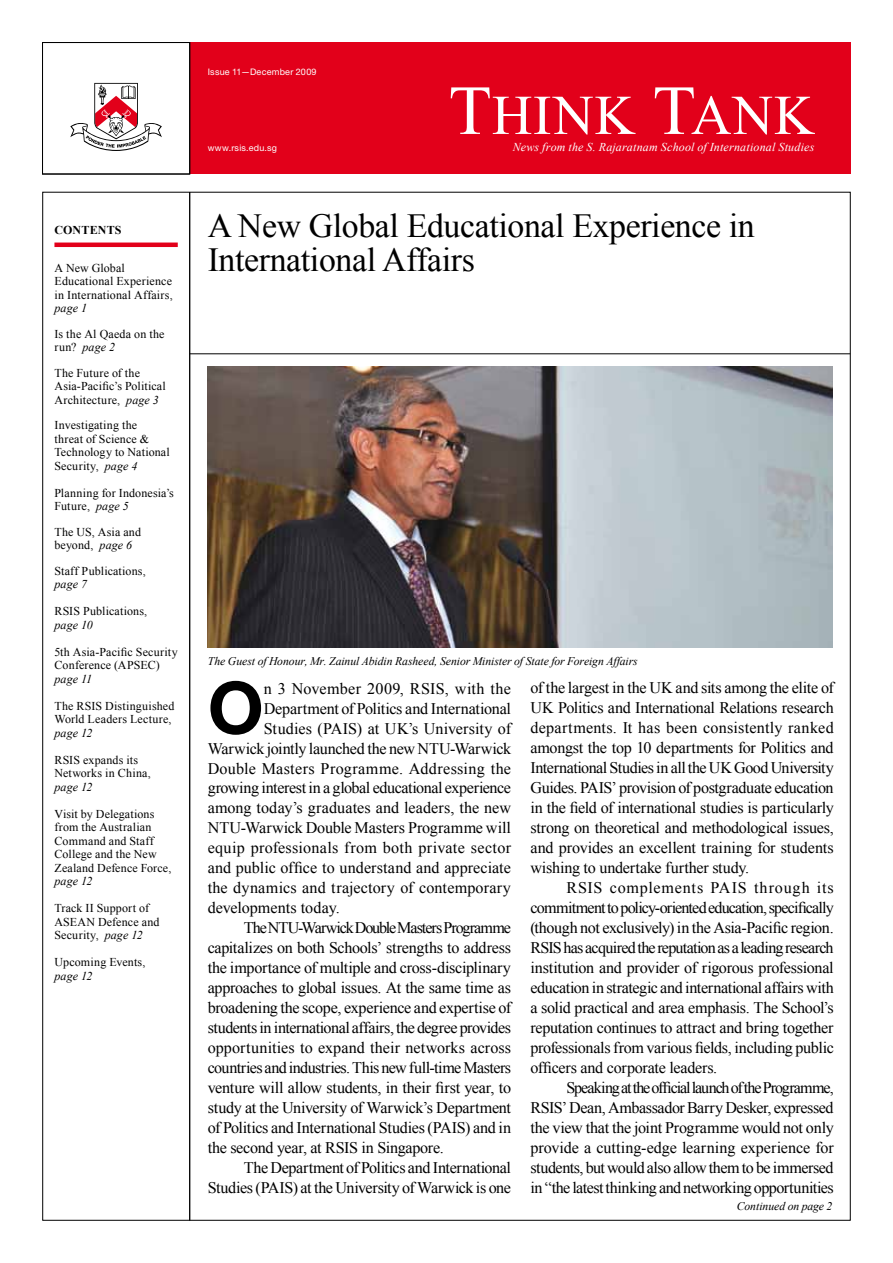
<style>
.page{position:relative;width:893px;height:1263px;background:#fff}
.page>*{position:absolute;margin:0;border:0;box-sizing:border-box;transform-origin:0 0}
.t1{font:700 72.15px "Helvetica Neue";color:#000}
.t2{font:56.25px "Times New Roman";letter-spacing:.015em;color:#fff}
.t3{font:33.75px/34.5px "Times New Roman";letter-spacing:-.01em;color:#000}
.t4{font:16.2px/20px "Times New Roman";letter-spacing:-.01em;color:#000;text-align:justify}
.t5{font:16.2px "Times New Roman";letter-spacing:.02em;color:#000}
.t6{font:16.2px "Times New Roman";letter-spacing:-.03em;color:#000}
.t7{font:16.2px "Times New Roman";letter-spacing:.015em;color:#000}
.t8{font:16.2px "Times New Roman";letter-spacing:-.06em;color:#000}
.t9{font:16.2px "Times New Roman";letter-spacing:.025em;color:#000}
.t10{font:12px/13.5px "Times New Roman";letter-spacing:.015em;color:#000}
.t11{font:italic 12px "Times New Roman";letter-spacing:.015em;color:#fff}
.t12{font:italic 12px "Times New Roman";letter-spacing:.01em;color:#000}
.t13{font:700 12px "Times New Roman";letter-spacing:.01em;color:#000}
.t14{font:italic 11.7px "Times New Roman";letter-spacing:-.005em;color:#000}
.t15{font:9px "Helvetica Neue";letter-spacing:.025em;color:#fff}
.s1{font-style:italic}
.s2{font-size:70.2px}
</style>
<div class="page">
<div style="left:190px;top:42px;width:660px;height:132px;background:#e2001a"></div>
<svg style="left:70px;top:83px;width:92px;height:68px"></svg>
<div style="left:42px;top:42px;width:148px;height:132px;border:1px solid #000"></div>
<hr style="left:189px;top:192px;width:1px;height:1028px;background:#000">
<hr style="left:190px;top:354px;width:660px;height:1px;background:#000">
<hr style="left:54px;top:243px;width:124px;height:4px;background:#e2001a">
<img style="left:208px;top:366px;width:624px;height:282px">
<p class="t13" style="left:54px;top:222px;width:69px">CONTENTS</p>
<p class="t10" style="left:54px;top:261px;width:120px">A New Global<br>Educational Experience in International Affairs,</p>
<p class="t12" style="left:54px;top:300px;width:34px">page 1</p>
<p class="t10" style="left:54px;top:327px;width:111px">Is the Al Qaeda on the run? <span class="s1">page 2</span></p>
<p class="t10" style="left:54px;top:366px;width:113px">The Future of the<br>Asia-Pacific’s Political<br>Architecture, <span class="s1">page 3</span></p>
<p class="t10" style="left:54px;top:418px;width:117px">Investigating the<br>threat of Science &amp;<br>Technology to National<br>Security, <span class="s1">page 4</span></p>
<p class="t10" style="left:54px;top:486px;width:121px">Planning for Indonesia’s<br>Future, <span class="s1">page 5</span></p>
<p class="t10" style="left:54px;top:525px;width:88px">The US, Asia and beyond, <span class="s1">page 6</span></p>
<p class="t10" style="left:54px;top:564px;width:93px">Staff Publications,</p>
<p class="t12" style="left:54px;top:576px;width:34px">page 7</p>
<p class="t10" style="left:54px;top:604px;width:94px">RSIS Publications,</p>
<p class="t12" style="left:54px;top:616px;width:40px">page 10</p>
<p class="t10" style="left:54px;top:645px;width:125px">5th Asia-Pacific Security<br>Conference (APSEC)</p>
<p class="t12" style="left:54px;top:670px;width:39px">page 11</p>
<p class="t10" style="left:54px;top:699px;width:121px">The RSIS Distinguished<br>World Leaders Lecture,</p>
<p class="t12" style="left:54px;top:724px;width:40px">page 12</p>
<p class="t10" style="left:54px;top:753px;width:98px">RSIS expands its<br>Networks in China,</p>
<p class="t12" style="left:54px;top:778px;width:40px">page 12</p>
<p class="t10" style="left:54px;top:807px;width:118px">Visit by Delegations from the Australian<br>Command and Staff<br>College and the New<br>Zealand Defence Force,</p>
<p class="t12" style="left:54px;top:873px;width:40px">page 12</p>
<p class="t10" style="left:54px;top:901px;width:107px">Track II Support of<br>ASEAN Defence and<br>Security, <span class="s1">page 12</span></p>
<p class="t10" style="left:54px;top:955px;width:93px">Upcoming Events,</p>
<p class="t12" style="left:54px;top:967px;width:40px">page 12</p>
<p class="t15" style="left:208px;top:67px;width:110px">Issue 11—December 2009</p>
<p class="t15" style="left:208px;top:142px;width:71px">www.rsis.edu.sg</p>
<h2 class="t2" style="left:449px;top:77px;width:367px"><span class="s2">T</span>hink <span class="s2">T</span>ank</h2>
<p class="t11" style="left:513px;top:139px;width:303px">News from the S. Rajaratnam School of International Studies</p>
<h3 class="t3" style="left:208px;top:208px;width:549px">A New Global Educational Experience in<br>International Affairs</h3>
<p class="t14" style="left:208px;top:653px;width:432px">The Guest of Honour, Mr. Zainul Abidin Rasheed, Senior Minister of State for Foreign Affairs</p>
<h1 class="t1" style="left:208px;top:663px;width:58px">O</h1>
<p class="t9" style="left:264px;top:677px;width:249px">n 3 November 2009, RSIS, with the</p>
<p class="t4" style="left:264px;top:698px;width:249px">Department of Politics and International</p>
<p class="t4" style="left:264px;top:718px;width:249px">Studies (PAIS) at UK’s University of</p>
<p class="t4" style="left:208px;top:738px;width:305px">Warwick jointly launched the new NTU-Warwick</p>
<p class="t5" style="left:208px;top:757px;width:305px">Double Masters Programme. Addressing the</p>
<p class="t4" style="left:208px;top:778px;width:305px">growing interest in a global educational experience</p>
<p class="t4" style="left:208px;top:798px;width:305px">among today’s graduates and leaders, the new</p>
<p class="t4" style="left:208px;top:818px;width:305px">NTU-Warwick Double Masters Programme will</p>
<p class="t5" style="left:208px;top:837px;width:305px">equip professionals from both private sector</p>
<p class="t4" style="left:208px;top:858px;width:305px">and public office to understand and appreciate</p>
<p class="t7" style="left:208px;top:877px;width:305px">the dynamics and trajectory of contemporary</p>
<p class="t4" style="left:208px;top:898px;width:134px">developments today.</p>
<p class="t8" style="left:244px;top:917px;width:269px">The NTU-Warwick Double Masters Programme</p>
<p class="t4" style="left:208px;top:938px;width:305px">capitalizes on both Schools’ strengths to address</p>
<p class="t4" style="left:208px;top:958px;width:305px">the importance of multiple and cross-disciplinary</p>
<p class="t4" style="left:208px;top:978px;width:305px">approaches to global issues. At the same time as</p>
<p class="t4" style="left:208px;top:998px;width:305px">broadening the scope, experience and expertise of</p>
<p class="t4" style="left:208px;top:1017px;width:305px">students in international affairs, the degree provides</p>
<p class="t4" style="left:208px;top:1037px;width:305px">opportunities to expand their networks across</p>
<p class="t6" style="left:208px;top:1057px;width:305px">countries and industries. This new full-time Masters</p>
<p class="t4" style="left:208px;top:1077px;width:305px">venture will allow students, in their first year, to</p>
<p class="t4" style="left:208px;top:1097px;width:305px">study at the University of Warwick’s Department</p>
<p class="t4" style="left:208px;top:1117px;width:305px">of Politics and International Studies (PAI S) and in</p>
<p class="t4" style="left:208px;top:1137px;width:238px">the second year, at RSIS in Singapore.</p>
<p class="t4" style="left:244px;top:1157px;width:269px">The Department of Politics and International</p>
<p class="t4" style="left:208px;top:1177px;width:305px">Studies (PAI S) at the University of Warwick is one</p>
<p class="t4" style="left:530px;top:678px;width:305px">of the largest in the UK and sits among the elite of UK Politics and International Relations research departments. It has been consistently ranked amongst the top 10 departments for Politics and International Studies in all the UK Good University Guides. PAIS’ provision of postgraduate education in the field of international studies is particularly strong on theoretical and methodological issues, and provides an excellent training for students wishing to undertake further study.</p>
<p class="t4" style="left:530px;top:878px;width:305px;text-indent:36px">RSIS complements PAI S through its commitment to policy-oriented education, specifically (though not exclusively) in the Asia-Pacific region.<br>RSIS has acquired the reputation as a leading research institution and provider of rigorous professional education in strategic and international affairs with a solid practical and area emphasis. The School’s reputation continues to attract and bring together professionals from various fields, including public officers and corporate leaders.</p>
<p class="t4" style="left:530px;top:1077px;width:305px;text-indent:36px">Speaking at the official launch of the Programme, RSIS’ Dean, Ambassador Barry Desker, expressed the view that the joint Programme would not only provide a cutting-edge learning experience for students, but would also allow them to be immersed in “the latest thinking and networking opportunities</p>
<p class="t14" style="left:737px;top:1198px;width:97px">Continued on page 2</p>
</div>
